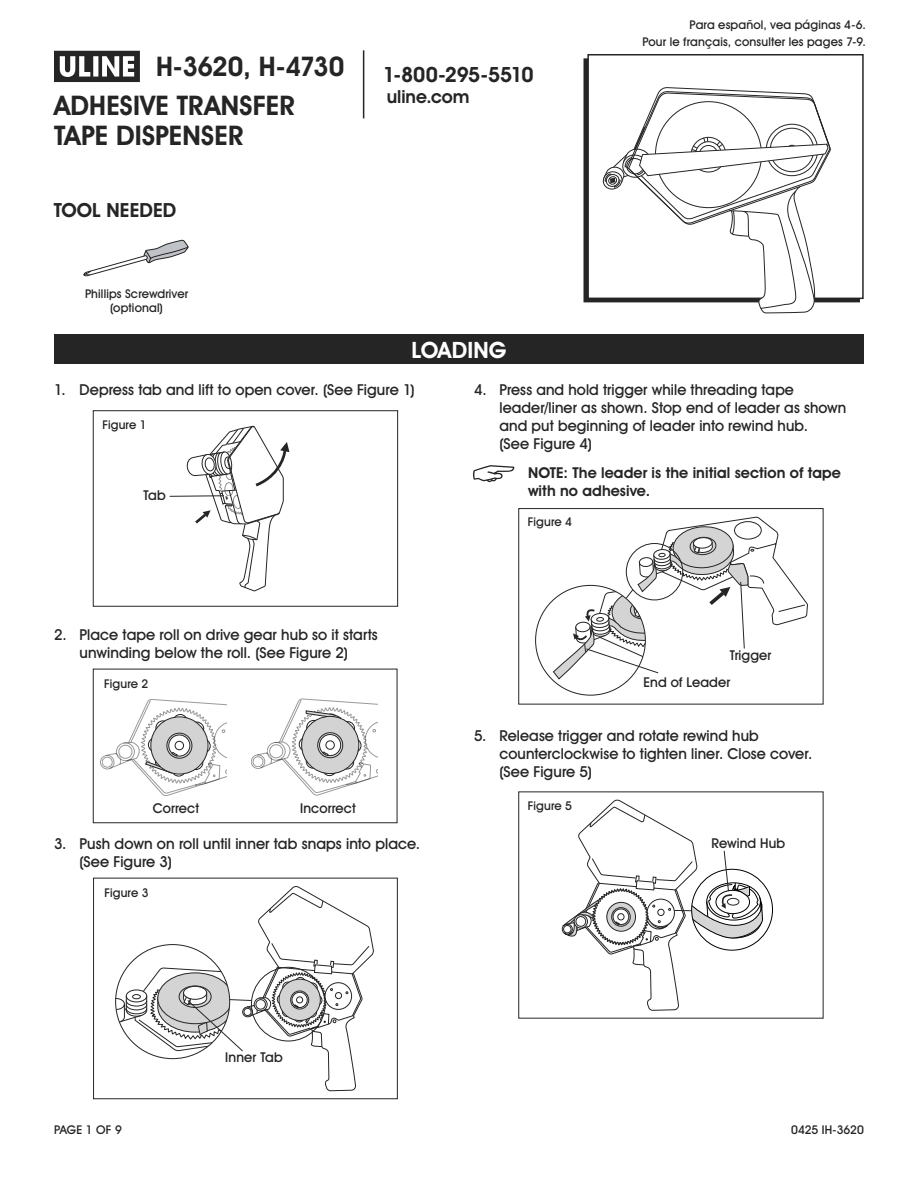
<style>
.page{position:relative;width:918px;height:1188px;background:#fff}
.page>*{position:absolute;margin:0;border:0;box-sizing:border-box;transform-origin:0 0}
.t1{font:700 27px/38.7px "Uline Two Knine";letter-spacing:.005em;color:#252525}
.t2{font:700 22.5px "Uline Two Knine";letter-spacing:.005em;color:#fff}
.t3{font:700 21px "Uline Two Knine";letter-spacing:-.02em;color:#252525}
.t4{font:700 19.5px "Uline Two Knine";letter-spacing:.005em;color:#252525}
.t5{font:700 18px "Uline Two Knine";color:#252525}
.t6{font:15px/18px "Uline Two Knine";letter-spacing:.005em;color:#252525}
.t7{font:700 15px/18px "Uline Two Knine";letter-spacing:.005em;color:#252525}
.t8{font:13.5px "Uline Two Knine";letter-spacing:.01em;color:#252525}
.t9{font:12px/14.4px "Uline Two Knine";letter-spacing:.015em;color:#252525;text-align:center}
.t10{font:12px "Uline Two Knine";letter-spacing:-.005em;color:#252525}
</style>
<div class="page">
<hr style="left:363px;top:50px;width:1px;height:68px;background:#252525">
<svg style="left:54px;top:51px;width:86px;height:31px"></svg>
<div style="left:54px;top:334px;width:810px;height:30px;background:#252525"></div>
<svg style="left:473px;top:465px;width:41px;height:17px"></svg>
<div style="left:587px;top:54px;width:277px;height:245px;border:2px solid #252525"></div>
<svg style="left:603px;top:87px;width:228px;height:227px"></svg>
<svg style="left:83px;top:240px;width:106px;height:37px"></svg>
<div style="left:93px;top:410px;width:305px;height:197px;border:1px solid #252525"></div>
<svg style="left:169px;top:426px;width:120px;height:166px"></svg>
<div style="left:518px;top:508px;width:306px;height:197px;border:1px solid #252525"></div>
<svg style="left:553px;top:517px;width:255px;height:178px"></svg>
<div style="left:562px;top:924px;width:11px;height:10px;border:1px solid #252525;border-radius:50%"></div>
<svg style="left:564px;top:799px;width:199px;height:212px"></svg>
<div style="left:93px;top:878px;width:305px;height:221px;border:1px solid #252525"></div>
<svg style="left:116px;top:886px;width:258px;height:205px"></svg>
<div style="left:102px;top:757px;width:10px;height:10px;border:1px solid #252525;border-radius:50%"></div>
<div style="left:100px;top:755px;width:14px;height:14px;border:1px solid #252525;border-radius:50%"></div>
<div style="left:253px;top:757px;width:10px;height:10px;border:1px solid #252525;border-radius:50%"></div>
<div style="left:251px;top:755px;width:14px;height:14px;border:1px solid #252525;border-radius:50%"></div>
<svg style="left:106px;top:699px;width:121px;height:97px"></svg>
<div style="left:151px;top:717px;width:57px;height:57px;border:1px solid #252525;border-radius:50%"></div>
<svg style="left:257px;top:699px;width:121px;height:96px"></svg>
<div style="left:301px;top:716px;width:58px;height:58px;border:1px solid #252525;border-radius:50%"></div>
<div style="left:93px;top:669px;width:304px;height:154px;border:1px solid #252525"></div>
<h1 class="t1" style="left:54px;top:47px;width:292px;text-indent:102px">H-3620, H-4730<br>ADHESIVE TRANSFER</h1>
<h1 class="t1" style="left:54px;top:116px;width:191px">TAPE DISPENSER</h1>
<h3 class="t4" style="left:54px;top:198px;width:124px">TOOL NEEDED</h3>
<p class="t9" style="left:85px;top:286px;width:105px">Phillips Screwdriver (optional)</p>
<h3 class="t3" style="left:383px;top:62px;width:152px">1-800-295-5510</h3>
<p class="t5" style="left:387px;top:86px;width:84px">uline.com</p>
<p class="t9" style="left:642px;top:16px;width:225px;line-height:16.8px;text-align:right">Para español, vea páginas 4-6.<br>Pour le français, consulter les pages 7-9.</p>
<h2 class="t2" style="left:412px;top:336px;width:96px">LOADING</h2>
<p class="t6" style="left:54px;top:381px;width:362px">1. Depress tab and lift to open cover. (See Figure 1)</p>
<p class="t6" style="left:500px;top:381px;width:348px;text-indent:-26px">4. Press and hold trigger while threading tape leader/liner as shown. Stop end of leader as shown and put beginning of leader into rewind hub.<br>(See Figure 4)</p>
<p class="t7" style="left:528px;top:464px;width:315px">NOTE: The leader is the initial section of tape with no adhesive.</p>
<p class="t9" style="left:103px;top:417px;width:46px">Figure 1</p>
<p class="t8" style="left:143px;top:487px;width:24px">Tab</p>
<p class="t6" style="left:54px;top:626px;width:325px;text-align:center">2. Place tape roll on drive gear hub so it starts unwinding below the roll. (See Figure 2)</p>
<p class="t9" style="left:104px;top:676px;width:46px">Figure 2</p>
<p class="t8" style="left:153px;top:800px;width:48px">Correct</p>
<p class="t8" style="left:300px;top:800px;width:57px">Incorrect</p>
<p class="t6" style="left:80px;top:834px;width:342px;text-indent:-26px">3. Push down on roll until inner tab snaps into place. (See Figure 3)</p>
<p class="t9" style="left:105px;top:885px;width:46px">Figure 3</p>
<p class="t9" style="left:528px;top:515px;width:46px">Figure 4</p>
<p class="t8" style="left:730px;top:647px;width:43px">Trigger</p>
<p class="t8" style="left:644px;top:674px;width:88px">End of Leader</p>
<p class="t6" style="left:500px;top:726px;width:314px;text-indent:-26px">5. Release trigger and rotate rewind hub counterclockwise to tighten liner. Close cover. (See Figure 5)</p>
<p class="t9" style="left:528px;top:798px;width:46px">Figure 5</p>
<p class="t8" style="left:711px;top:834px;width:75px">Rewind Hub</p>
<p class="t8" style="left:225px;top:1049px;width:59px">Inner Tab</p>
<p class="t9" style="left:54px;top:1122px;width:69px">PAGE 1 OF 9</p>
<p class="t10" style="left:791px;top:1122px;width:74px">0425 IH-3620</p>
</div>
